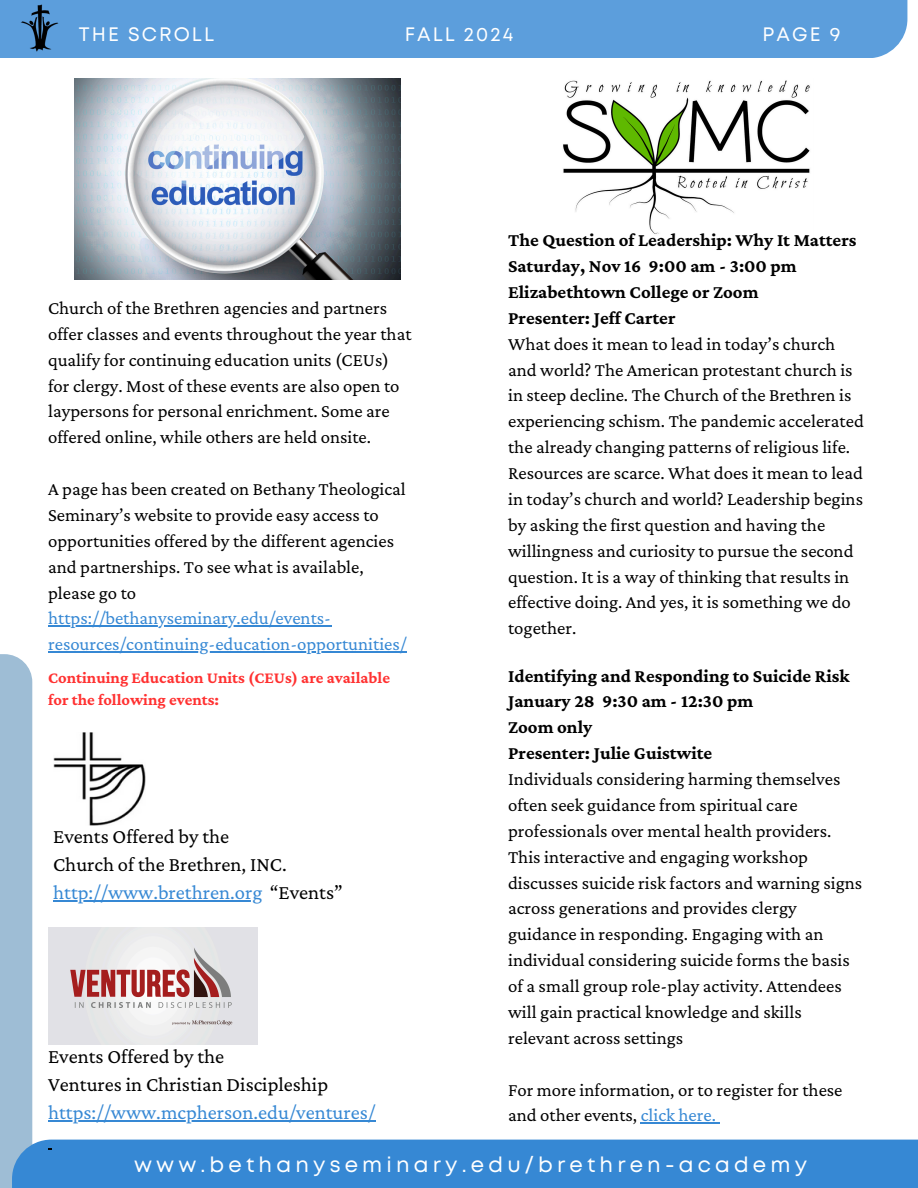
<style>
.page{position:relative;width:918px;height:1188px;background:#fff}
.page>*{position:absolute;margin:0;border:0;box-sizing:border-box;transform-origin:0 0}
.t1{font:21.15px "Mont";letter-spacing:.2em;color:#fff}
.t2{font:20.55px/28.2px "Crimson Pro";color:#000}
.t3{font:20.55px "Crimson Pro";color:#3688d4}
.t4{font:19.5px "Mont";letter-spacing:.11em;color:#fff}
.t5{font:19.35px "Mont";letter-spacing:.11em;color:#fff}
.t6{font:18.75px/25.8px "Crimson Pro";color:#000}
.t7{font:18.75px "Crimson Pro";color:#3688d4}
.t8{font:700 16.5px/22.5px "Crimson Pro";color:#ff3131}
.s1{color:#000}
.s2{font-weight:700}
.s3{color:#3688d4}
</style>
<div class="page">
<div style="left:0;top:0;width:907px;height:58px;background:#5c9edc"></div>
<img style="left:15px;top:4px;width:50px;height:75px;border-radius:4px">
<div style="left:0;top:654px;width:32px;height:534px;background:#9ebdd5"></div>
<div style="left:12px;top:1140px;width:906px;height:48px;background:#3688d4"></div>
<img style="left:74px;top:79px;width:327px;height:201px">
<img style="left:563px;top:80px;width:247px;height:154px">
<hr style="left:53px;top:900px;width:209px;height:1px;background:#3688d4">
<img style="left:48px;top:928px;width:209px;height:117px">
<img style="left:53px;top:733px;width:92px;height:92px">
<hr style="left:48px;top:626px;width:283px;height:1px;background:#3688d4">
<hr style="left:48px;top:651px;width:359px;height:2px;background:#3688d4">
<hr style="left:641px;top:1123px;width:75px;height:1px;background:#3688d4">
<hr style="left:48px;top:1121px;width:327px;height:1px;background:#3688d4">
<h1 class="t4" style="left:79px;top:27px;width:137px">THE SCROLL</h1>
<h1 class="t5" style="left:405px;top:27px;width:110px">FALL 2024</h1>
<h1 class="t5" style="left:763px;top:27px;width:79px">PAGE 9</h1>
<p class="t6" style="left:48px;top:295px;width:365px">Church of the Brethren agencies and partners offer classes and events throughout the year that qualify for continuing education units (CEUs) for clergy. Most of these events are also open to laypersons for personal enrichment. Some are offered online, while others are held onsite.</p>
<p class="t6" style="left:48px;top:476px;width:359px">A page has been created on Bethany Theological Seminary’s website to provide easy access to opportunities offered by the different agencies and partnerships. To see what is available, please go to</p>
<h2 class="t7" style="left:48px;top:608px;width:284px">https://bethanyseminary.edu/events-</h2>
<p class="t7" style="left:48px;top:634px;width:360px">resources/continuing-education-opportunities/</p>
<p class="t8" style="left:48px;top:666px;width:343px">Continuing Education Units (CEUs) are available for the following events:</p>
<h3 class="t2" style="left:53px;top:822px;width:235px">Events Offered by the<br>Church of the Brethren, INC.</h3>
<h3 class="t3" style="left:53px;top:881px;width:291px">http://www.brethren.org <span class="s1">“Events”</span></h3>
<p class="t2" style="left:48px;top:1042px;width:282px">Events Offered by the<br>Ventures in Christian Discipleship</p>
<p class="t3" style="left:48px;top:1101px;width:329px">https://www.mcpherson.edu/ventures/</p>
<h2 class="t6" style="left:508px;top:227px;width:357px"><span class="s2">The Question of Leadership: Why It Matters Saturday, Nov 16 9:00 am - 3:00 pm Elizabethtown College or Zoom<br>Presenter: Jeff Carter<br></span>What does it mean to lead in today’s church and world? The American protestant church is in steep decline. The Church of the Brethren is experiencing schism. The pandemic accelerated the already changing patterns of religious life.<br>Resources are scarce. What does it mean to lead in today’s church and world? Leadership begins by asking the first question and having the willingness and curiosity to pursue the second question. It is a way of thinking that results in effective doing. And yes, it is something we do together.</h2>
<h2 class="t6" style="left:508px;top:662px;width:356px"><span class="s2">Identifying and Responding to Suicide Risk January 28 9:30 am - 12:30 pm<br>Zoom only<br>Presenter: Julie Guistwite<br></span>Individuals considering harming themselves often seek guidance from spiritual care professionals over mental health providers.<br>This interactive and engaging workshop discusses suicide risk factors and warning signs across generations and provides clergy guidance in responding. Engaging with an individual considering suicide forms the basis of a small group role-play activity. Attendees will gain practical knowledge and skills relevant across settings</h2>
<p class="t6" style="left:508px;top:1076px;width:336px">For more information, or to register for these and other events, <span class="s3">click here.</span></p>
<p class="t1" style="left:134px;top:1156px;width:675px">www.bethanyseminary.edu/brethren-academy</p>
</div>
